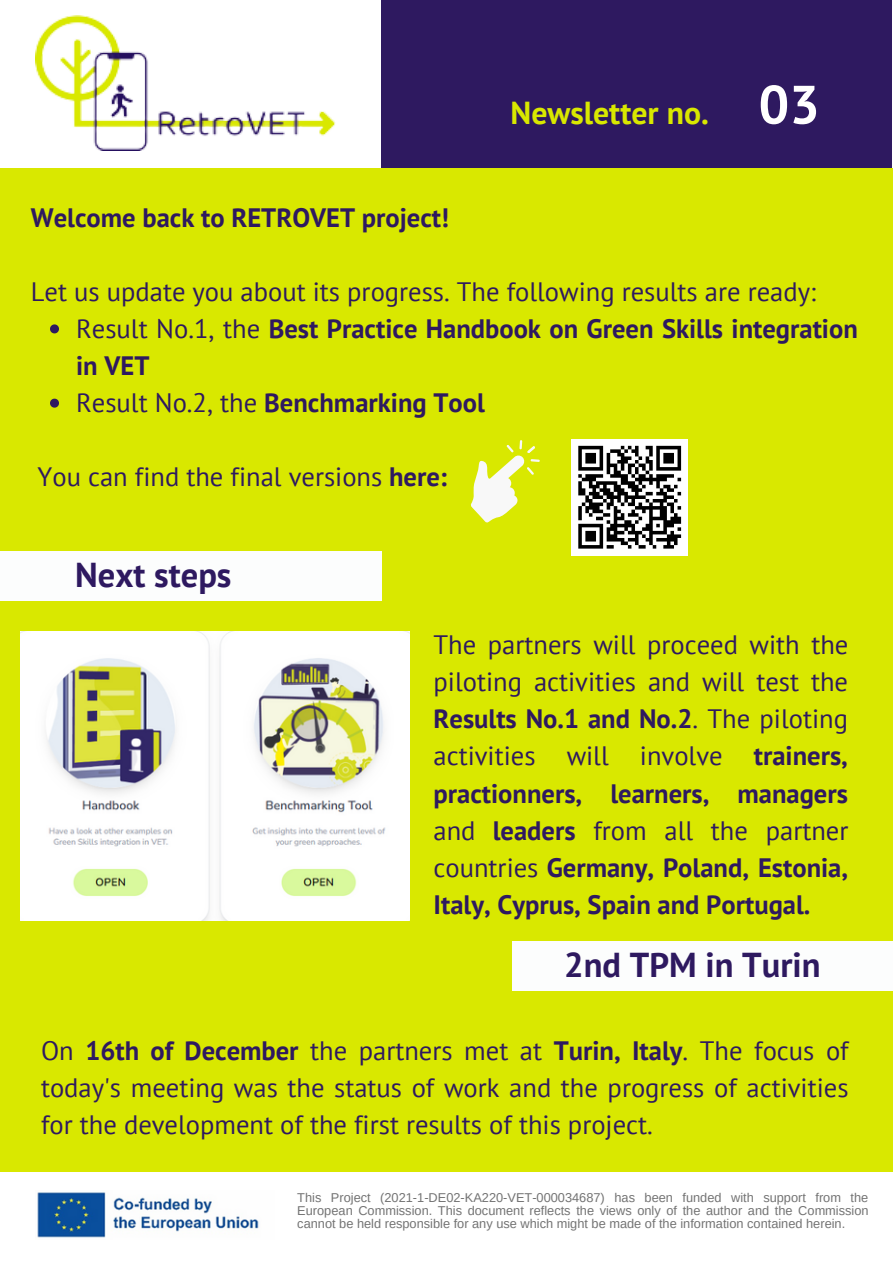
<style>
.page{position:relative;width:893px;height:1264px;background:#fff}
.page>*{position:absolute;margin:0;border:0;box-sizing:border-box;transform-origin:0 0}
.t1{font:700 54px "PT Sans";color:#fff}
.t2{font:700 34.5px "PT Sans";color:#2e1960}
.t3{font:700 31.65px "PT Sans";color:#d9e800}
.t4{font:26.55px/37px "PT Sans";color:#2e1960;text-align:justify}
.t5{font:700 26.55px/37px "PT Sans";color:#2e1960}
.t6{font:12.75px/12.8px "Arimo";color:#737373;text-align:justify}
.s1{font-weight:400}
.s2{font-weight:700}
</style>
<div class="page">
<img style="left:36px;top:16px;width:300px;height:135px">
<div style="left:381px;top:0;width:510px;height:168px;background:#2e1960"></div>
<div style="left:0;top:168px;width:892px;height:1004px;background:#d9e800"></div>
<img style="left:37px;top:1192px;width:222px;height:46px">
<img style="left:21px;top:631px;width:389px;height:289px">
<div style="left:0;top:551px;width:381px;height:49px;background:#fcfdfd"></div>
<div style="left:571px;top:439px;width:117px;height:116px;background:#fff"></div>
<svg style="left:578px;top:445px;width:104px;height:104px"></svg>
<svg style="left:470px;top:440px;width:70px;height:83px"></svg>
<svg style="left:50px;top:324px;width:9px;height:9px"></svg>
<svg style="left:50px;top:398px;width:9px;height:9px"></svg>
<div style="left:512px;top:941px;width:380px;height:49px;background:#fcfdfd"></div>
<p class="t5" style="left:31px;top:198px;width:419px">Welcome back to RETROVET project!</p>
<p class="t3" style="left:510px;top:92px;width:200px">Newsletter no.</p>
<h1 class="t1" style="left:758px;top:69px;width:63px">03</h1>
<p class="t4" style="left:31px;top:272px;width:786px">Let us update you about its progress. The following results are ready:</p>
<p class="t5" style="left:76px;top:309px;width:783px"><span class="s1">Result No.1, the</span> Best Practice Handbook on Green Skills integration in VET<br><span class="s1">Result No.2, the</span> Benchmarking Tool</p>
<p class="t4" style="left:38px;top:458px;width:411px">You can find the final versions <span class="s2">here:</span></p>
<p class="t2" style="left:75px;top:552px;width:158px">Next steps</p>
<p class="t4" style="left:433px;top:625px;width:416px">The partners will proceed with the piloting activities and will test the <span class="s2">Results No.1 and No.2</span>. The piloting activities will involve <span class="s2">trainers, practionners, learners, managers </span>and <span class="s2">leaders</span> from all the partner countries <span class="s2">Germany, Poland, Estonia, Italy, Cyprus, Spain and Portugal.</span></p>
<p class="t2" style="left:564px;top:942px;width:258px">2nd TPM in Turin</p>
<p class="t4" style="left:41px;top:1031px;width:809px">On <span class="s2">16th of December</span> the partners met at <span class="s2">Turin, Italy</span>. The focus of today's meeting was the status of work and the progress of activities for the development of the first results of this project.</p>
<p class="t6" style="left:297px;top:1191px;width:573px">This Project (2021-1-DE02-KA220-VET-000034687) has been funded with support from the European Commission. This document reflects the views only of the author and the Commission cannot be held responsible for any use which might be made of the information contained herein.</p>
</div>
